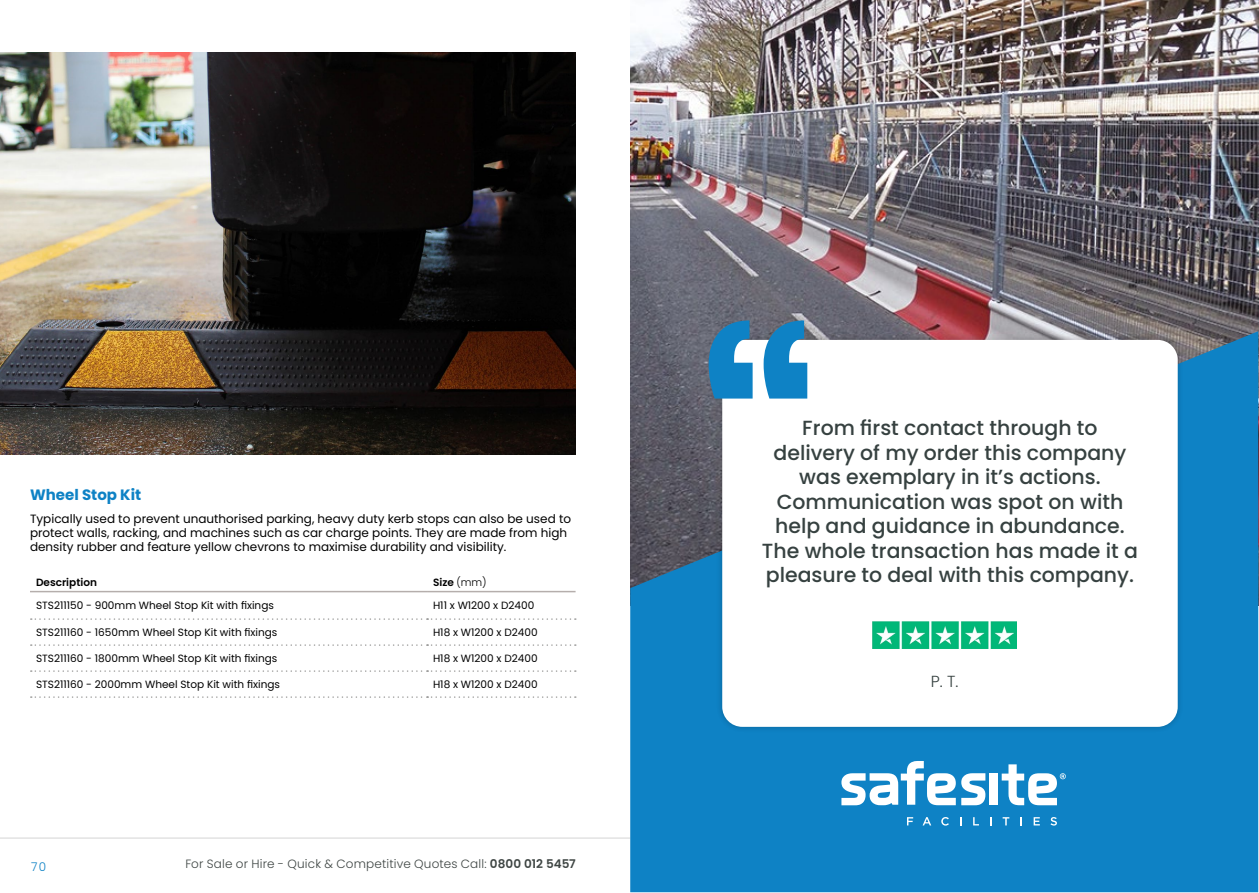
<style>
.page{position:relative;width:1259px;height:893px;background:#fff}
.page>*{position:absolute;margin:0;border:0;box-sizing:border-box;transform-origin:0 0}
.t1{font:500 20.4px/24.6px "Poppins";color:#364140;text-align:center}
.t2{font:300 16.05px "Poppins";color:#364140}
.t3{font:700 15px "Poppins";color:#0e82c5}
.t4{font:12px/14.4px "Poppins";color:#000}
.t5{font:300 12px "Poppins";letter-spacing:.015em;color:#3e4543}
.t6{font:300 12px "Poppins";color:#0e82c5}
.t7{font:10.5px "Poppins";color:#000}
.t8{font:600 10.5px "Poppins";color:#000}
.s1{font-weight:300}
.s2{font-weight:600}
</style>
<div class="page">
<hr style="left:30px;top:591px;width:397px;height:1px;background:#b5aeac">
<hr style="left:427px;top:591px;width:148px;height:1px;background:#b5aeac">
<svg style="left:31px;top:618px;width:545px;height:2px"></svg>
<svg style="left:31px;top:644px;width:545px;height:2px"></svg>
<svg style="left:31px;top:670px;width:545px;height:2px"></svg>
<svg style="left:31px;top:696px;width:545px;height:2px"></svg>
<img style="left:0;top:52px;width:576px;height:403px">
<hr style="left:0;top:837px;width:630px;height:2px;background:#d9d9d9">
<img style="left:630px;top:1px;width:628px;height:330px">
<svg style="left:630px;top:331px;width:628px;height:561px;background:#1a7cb7"></svg>
<div style="left:716px;top:334px;width:468px;height:399px;background:#000;opacity:.2"></div>
<div style="left:722px;top:340px;width:455px;height:387px;background:#fff;border-radius:20px"></div>
<img style="left:873px;top:622px;width:143px;height:27px">
<svg style="left:708px;top:320px;width:99px;height:79px"></svg>
<svg style="left:841px;top:761px;width:114px;height:44px"></svg>
<div style="left:989px;top:773px;width:8px;height:31px;background:#fff"></div>
<svg style="left:961px;top:773px;width:24px;height:32px"></svg>
<svg style="left:907px;top:817px;width:6px;height:8px"></svg>
<svg style="left:922px;top:817px;width:9px;height:8px"></svg>
<svg style="left:941px;top:817px;width:8px;height:9px"></svg>
<svg style="left:973px;top:817px;width:6px;height:8px"></svg>
<svg style="left:1002px;top:817px;width:7px;height:8px"></svg>
<svg style="left:1020px;top:817px;width:2px;height:8px"></svg>
<svg style="left:1033px;top:817px;width:7px;height:8px"></svg>
<svg style="left:1050px;top:817px;width:7px;height:9px"></svg>
<svg style="left:1001px;top:764px;width:64px;height:41px"></svg>
<p class="t3" style="left:30px;top:486px;width:113px">Wheel Stop Kit</p>
<p class="t4" style="left:30px;top:511px;width:542px">Typically used to prevent unauthorised parking, heavy duty kerb stops can also be used to protect walls, racking, and machines such as car charge points. They are made from high density rubber and feature yellow chevrons to maximise durability and visibility.</p>
<p class="t8" style="left:36px;top:576px;width:62px">Description</p>
<p class="t8" style="left:433px;top:576px;width:55px">Size <span class="s1">(mm)</span></p>
<p class="t7" style="left:36px;top:599px;width:239px">STS211150 - 900mm Wheel Stop Kit with fixings</p>
<p class="t7" style="left:433px;top:599px;width:103px">H11 x W1200 x D2400</p>
<p class="t7" style="left:36px;top:626px;width:243px">STS211160 - 1650mm Wheel Stop Kit with fixings</p>
<p class="t7" style="left:433px;top:626px;width:106px">H18 x W1200 x D2400</p>
<p class="t7" style="left:36px;top:652px;width:243px">STS211160 - 1800mm Wheel Stop Kit with fixings</p>
<p class="t7" style="left:433px;top:652px;width:106px">H18 x W1200 x D2400</p>
<p class="t7" style="left:36px;top:678px;width:245px">STS211160 - 2000mm Wheel Stop Kit with fixings</p>
<p class="t7" style="left:433px;top:678px;width:106px">H18 x W1200 x D2400</p>
<p class="t6" style="left:31px;top:860px;width:16px">70</p>
<p class="t5" style="left:185px;top:857px;width:392px">For Sale or Hire - Quick &amp; Competitive Quotes Call: <span class="s2">0800 012 5457</span></p>
<h1 class="t1" style="left:762px;top:416px;width:377px">From first contact through to delivery of my order this company was exemplary in it’s actions.<br>Communication was spot on with help and guidance in abundance.<br>The whole transaction has made it a pleasure to deal with this company.</h1>
<h2 class="t2" style="left:931px;top:672px;width:29px">P. T.</h2>
</div>
